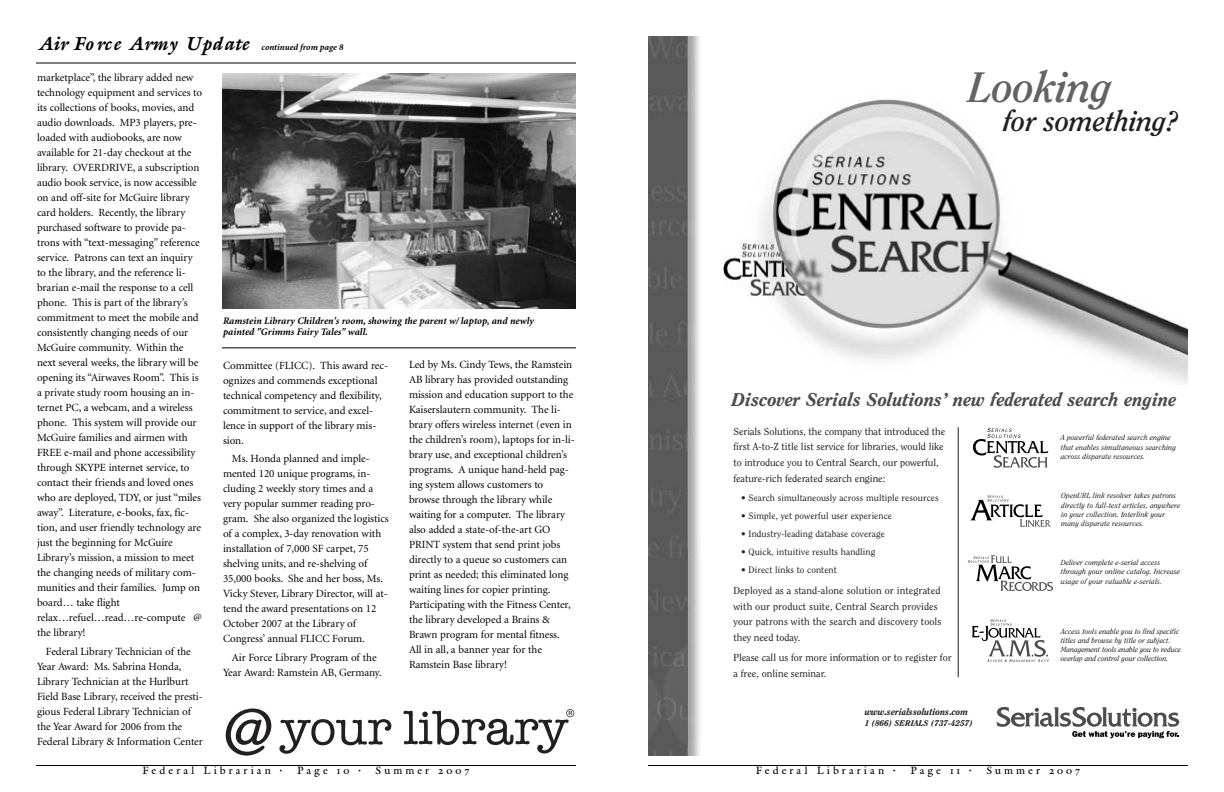
<style>
.page{position:relative;width:1224px;height:792px;background:#fff}
.page>*{position:absolute;margin:0;border:0;box-sizing:border-box;transform-origin:0 0}
.t1{font:42.3px "Clearface Bold Italic+EQHXXU";color:#636366}
.t2{font:28.2px "Clearface Bold Italic+EQHXXU";color:#231f20}
.t3{font:18.4px "Clearface Heavy Italic+QPDMMS";color:#4b4c4d}
.t4{font:italic 700 18px "Galliard";letter-spacing:-.005em;color:#000}
.t5{font:11px/15px "Minion";letter-spacing:-.005em;color:#000}
.t6{font:10.1px/15.6px "Clearface Regular+NBDTZF";letter-spacing:-.005em;color:#231f20}
.t7{font:italic 700 10px/11px "Minion";color:#000}
.t8{font:10px "Galliard Roman";letter-spacing:.3em;color:#000}
.t9{font:9.2px "Clearface Regular+NBDTZF";letter-spacing:.01em;color:#231f20}
.t10{font:9.2px "Clearface Heavy Italic+QPDMMS";color:#231f20}
.t11{font:8.3px "Clearface Heavy Italic+QPDMMS";color:#231f20}
.t12{font:7.4px/9.2px "Clearface Regular Italic+QATQRY";letter-spacing:.01em;color:#231f20}
.t13{font:7.4px/9.2px "Clearface Regular Italic+QATQRY";letter-spacing:-.01em;color:#231f20}
.s1{font-family:"Minion";font-size:9px}
</style>
<div class="page">
<hr style="left:36px;top:765px;width:540px;height:1px;background:#000">
<hr style="left:648px;top:765px;width:540px;height:1px;background:#000">
<hr style="left:36px;top:62px;width:540px;height:2px;background:#000">
<img style="left:222px;top:73px;width:354px;height:236px">
<hr style="left:222px;top:347px;width:354px;height:1px;background:#000">
<svg style="left:226px;top:709px;width:45px;height:47px"></svg>
<svg style="left:279px;top:719px;width:112px;height:35px"></svg>
<svg style="left:403px;top:709px;width:171px;height:44px"></svg>
<svg style="left:972px;top:619px;width:77px;height:43px"></svg>
<svg style="left:968px;top:555px;width:85px;height:36px"></svg>
<svg style="left:970px;top:495px;width:81px;height:32px"></svg>
<svg style="left:973px;top:428px;width:75px;height:40px"></svg>
<img style="left:648px;top:36px;width:52px;height:720px">
<img style="left:723px;top:99px;width:465px;height:286px">
<svg style="left:996px;top:707px;width:183px;height:31px"></svg>
<hr style="left:958px;top:427px;width:1px;height:250px;background:#231f20">
<h3 class="t4" style="left:37px;top:33px;width:308px">Air Fo rce Army Update <span class="s1">continued from page 8</span></h3>
<p class="t5" style="left:37px;top:71px;width:167px">marketplace”, the library added new technology equipment and services to its collections of books, movies, and audio downloads. MP3 players, pre&shy;loaded with audiobooks, are now available for 21-day checkout at the library. OVERDRIVE, a subscription audio book service, is now accessible on and off-site for McGuire library card holders. Recently, the library purchased software to provide pa&shy;trons with “text-messaging” reference service. Patrons can text an inquiry to the library, and the reference li&shy;brarian e-mail the response to a cell phone. This is part of the library’s commitment to meet the mobile and consistently changing needs of our McGuire community. Within the next several weeks, the library will be opening its “Airwaves Room”. This is a private study room housing an in&shy;ternet PC, a webcam, and a wireless phone. This system will provide our McGuire families and airmen with FREE e-mail and phone accessibility through SKYPE internet service, to contact their friends and loved ones who are deployed, TDY, or just “miles away”. Literature, e-books, fax, fic&shy;tion, and user friendly technology are just the beginning for McGuire Library’s mission, a mission to meet the changing needs of military com&shy;munities and their families. Jump on board… take flight relax…refuel…read…re-compute @ the library!</p>
<p class="t5" style="left:37px;top:644px;width:167px;text-indent:9px">Federal Library Technician of the Year Award: Ms. Sabrina Honda, Library Technician at the Hurlburt Field Base Library, received the presti&shy;gious Federal Library Technician of the Year Award for 2006 from the Federal Library &amp; Information Center</p>
<p class="t7" style="left:223px;top:316px;width:313px">Ramstein Library Children's room, showing the parent w/ laptop, and newly painted "Grimms Fairy Tales" wall.</p>
<p class="t5" style="left:223px;top:359px;width:167px">Committee (FLICC). This award rec&shy;ognizes and commends exceptional technical competency and flexibility, commitment to service, and excel&shy;lence in support of the library mis&shy;sion.</p>
<p class="t5" style="left:223px;top:452px;width:167px;text-indent:9px">Ms. Honda planned and imple&shy;mented 120 unique programs, in&shy;cluding 2 weekly story times and a very popular summer reading pro&shy;gram. She also organized the logistics of a complex, 3-day renovation with installation of 7,000 SF carpet, 75 shelving units, and re-shelving of 35,000 books. She and her boss, Ms.<br>Vicky Stever, Library Director, will at&shy;tend the award presentations on 12<br>October 2007 at the Library of Congress’ annual FLICC Forum.</p>
<p class="t5" style="left:223px;top:651px;width:160px;text-align:center">Air Force Library Program of the<br>Year Award: Ramstein AB, Germany.</p>
<p class="t5" style="left:409px;top:358px;width:167px">Led by Ms. Cindy Tews, the Ramstein AB library has provided outstanding mission and education support to the Kaiserslautern community. The li&shy;brary offers wireless internet (even in the children’s room), laptops for in-li&shy;brary use, and exceptional children’s programs. A unique hand-held pag&shy;ing system allows customers to browse through the library while waiting for a computer. The library also added a state-of-the-art GO PRINT system that send print jobs directly to a queue so customers can print as needed; this eliminated long waiting lines for copier printing.<br>Participating with the Fitness Center, the library developed a Brains &amp; Brawn program for mental fitness.<br>All in all, a banner year for the Ramstein Base library!</p>
<h1 class="t1" style="left:969px;top:69px;width:145px">Looking</h1>
<h2 class="t2" style="left:1004px;top:109px;width:175px">for something?</h2>
<h3 class="t3" style="left:732px;top:392px;width:446px">Discover Serials Solutions’ new federated search engine</h3>
<p class="t6" style="left:733px;top:424px;width:213px">Serials Solutions, the company that introduced the first A-to-Z title list service for libraries, would like to introduce you to Central Search, our powerful, feature-rich federated search engine:</p>
<p class="t9" style="left:741px;top:494px;width:199px">• Search simultaneously across multiple resources</p>
<p class="t9" style="left:741px;top:512px;width:152px">• Simple, yet powerful user experience</p>
<p class="t9" style="left:741px;top:530px;width:145px">• Industry-leading database coverage</p>
<p class="t9" style="left:741px;top:548px;width:136px">• Quick, intuitive results handling</p>
<p class="t9" style="left:741px;top:566px;width:97px">• Direct links to content</p>
<p class="t6" style="left:733px;top:583px;width:210px">Deployed as a stand-alone solution or integrated with our product suite, Central Search provides your patrons with the search and discovery tools they need today.</p>
<p class="t6" style="left:733px;top:651px;width:220px">Please call us for more information or to register for a free, online seminar.</p>
<p class="t10" style="left:865px;top:708px;width:105px">www.serialssolutions.com</p>
<p class="t11" style="left:865px;top:720px;width:109px">1 (866) SERIALS (737-4257)</p>
<p class="t12" style="left:1061px;top:434px;width:117px">A powerful federated search engine that enables simultaneous searching across disparate resources.</p>
<p class="t12" style="left:1061px;top:492px;width:121px">OpenURL link resolver takes patrons directly to full-text articles, anywhere in your collection. Interlink your many disparate resources.</p>
<p class="t12" style="left:1061px;top:558px;width:121px">Deliver complete e-serial access through your online catalog. Increase usage of your valuable e-serials.</p>
<p class="t13" style="left:1061px;top:627px;width:122px">Access tools enable you to find specific titles and browse by title or subject.<br>Management tools enable you to reduce overlap and control your collection.</p>
<p class="t8" style="left:142px;top:765px;width:141px">Federal Librarian •</p>
<p class="t8" style="left:297px;top:765px;width:65px">Page 10 •</p>
<p class="t8" style="left:376px;top:765px;width:95px">Summer 2007</p>
<p class="t8" style="left:756px;top:765px;width:141px">Federal Librarian •</p>
<p class="t8" style="left:910px;top:765px;width:62px">Page 11 •</p>
<p class="t8" style="left:986px;top:765px;width:95px">Summer 2007</p>
</div>
